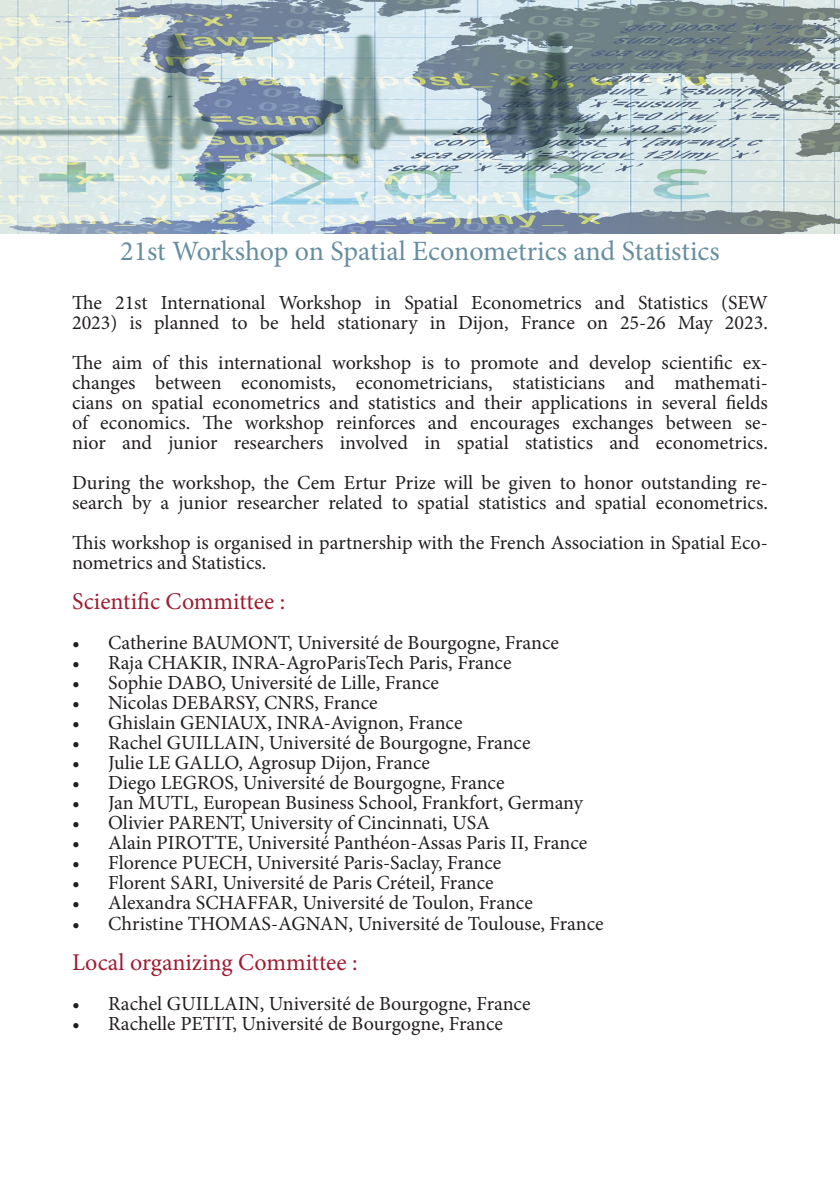
<style>
.page{position:relative;width:840px;height:1191px;background:#fff}
.page>*{position:absolute;margin:0;border:0;box-sizing:border-box;transform-origin:0 0}
.t1{font:28px "Minion Pro";letter-spacing:-.005em;color:#668ea0}
.t2{font:24px "Minion Pro";color:#9f1c32}
.t3{font:20px/20px "Minion Pro";color:#231f20}
</style>
<div class="page">
<img style="left:0;top:0;width:839px;height:234px">
<p class="t1" style="left:120px;top:233px;width:600px">21st Workshop on Spatial Econometrics and Statistics</p>
<p class="t3" style="left:72px;top:293px;width:697px">The 21st International Workshop in Spatial Econometrics and Statistics (SEW<br>2023) is planned to be held stationary in Dijon, France on 25-26 May 2023.</p>
<p class="t3" style="left:72px;top:353px;width:697px;text-align:justify">The aim of this international workshop is to promote and develop scientific ex&shy;changes between economists, econometricians, statisticians and mathemati&shy;cians on spatial econometrics and statistics and their applications in several fields of economics. The workshop reinforces and encourages exchanges between se&shy;nior and junior researchers involved in spatial statistics and econometrics.</p>
<p class="t3" style="left:72px;top:473px;width:697px">During the workshop, the Cem Ertur Prize will be given to honor outstanding re&shy;search by a junior researcher related to spatial statistics and spatial econometrics.</p>
<p class="t3" style="left:72px;top:533px;width:697px">This workshop is organised in partnership with the French Association in Spatial Eco&shy;nometrics and Statistics.</p>
<p class="t2" style="left:72px;top:585px;width:214px">Scientific Committee :</p>
<p class="t3" style="left:72px;top:633px;width:488px">• Catherine BAUMONT, Université de Bourgogne, France</p>
<p class="t3" style="left:72px;top:653px;width:441px">• Raja CHAKIR, INRA-AgroParisTech Paris, France</p>
<p class="t3" style="left:72px;top:673px;width:368px">• Sophie DABO, Université de Lille, France</p>
<p class="t3" style="left:72px;top:693px;width:307px">• Nicolas DEBARSY, CNRS, France</p>
<p class="t3" style="left:72px;top:713px;width:392px">• Ghislain GENIAUX, INRA-Avignon, France</p>
<p class="t3" style="left:72px;top:733px;width:459px">• Rachel GUILLAIN, Université de Bourgogne, France</p>
<p class="t3" style="left:72px;top:753px;width:359px">• Julie LE GALLO, Agrosup Dijon, France</p>
<p class="t3" style="left:72px;top:773px;width:434px">• Diego LEGROS, Université de Bourgogne, France</p>
<p class="t3" style="left:72px;top:793px;width:512px">• Jan MUTL, European Business School, Frankfort, Germany</p>
<p class="t3" style="left:72px;top:813px;width:419px">• Olivier PARENT, University of Cincinnati, USA</p>
<p class="t3" style="left:72px;top:833px;width:516px">• Alain PIROTTE, Université Panthéon-Assas Paris II, France</p>
<p class="t3" style="left:72px;top:853px;width:430px">• Florence PUECH, Université Paris-Saclay, France</p>
<p class="t3" style="left:72px;top:873px;width:423px">• Florent SARI, Université de Paris Créteil, France</p>
<p class="t3" style="left:72px;top:893px;width:462px">• Alexandra SCHAFFAR, Université de Toulon, France</p>
<p class="t3" style="left:72px;top:913px;width:533px">• Christine THOMAS-AGNAN, Université de Toulouse, France</p>
<p class="t2" style="left:72px;top:945px;width:287px">Local organizing Committee :</p>
<p class="t3" style="left:72px;top:993px;width:459px">• Rachel GUILLAIN, Université de Bourgogne, France</p>
<p class="t3" style="left:72px;top:1013px;width:432px">• Rachelle PETIT, Université de Bourgogne, France</p>
</div>
